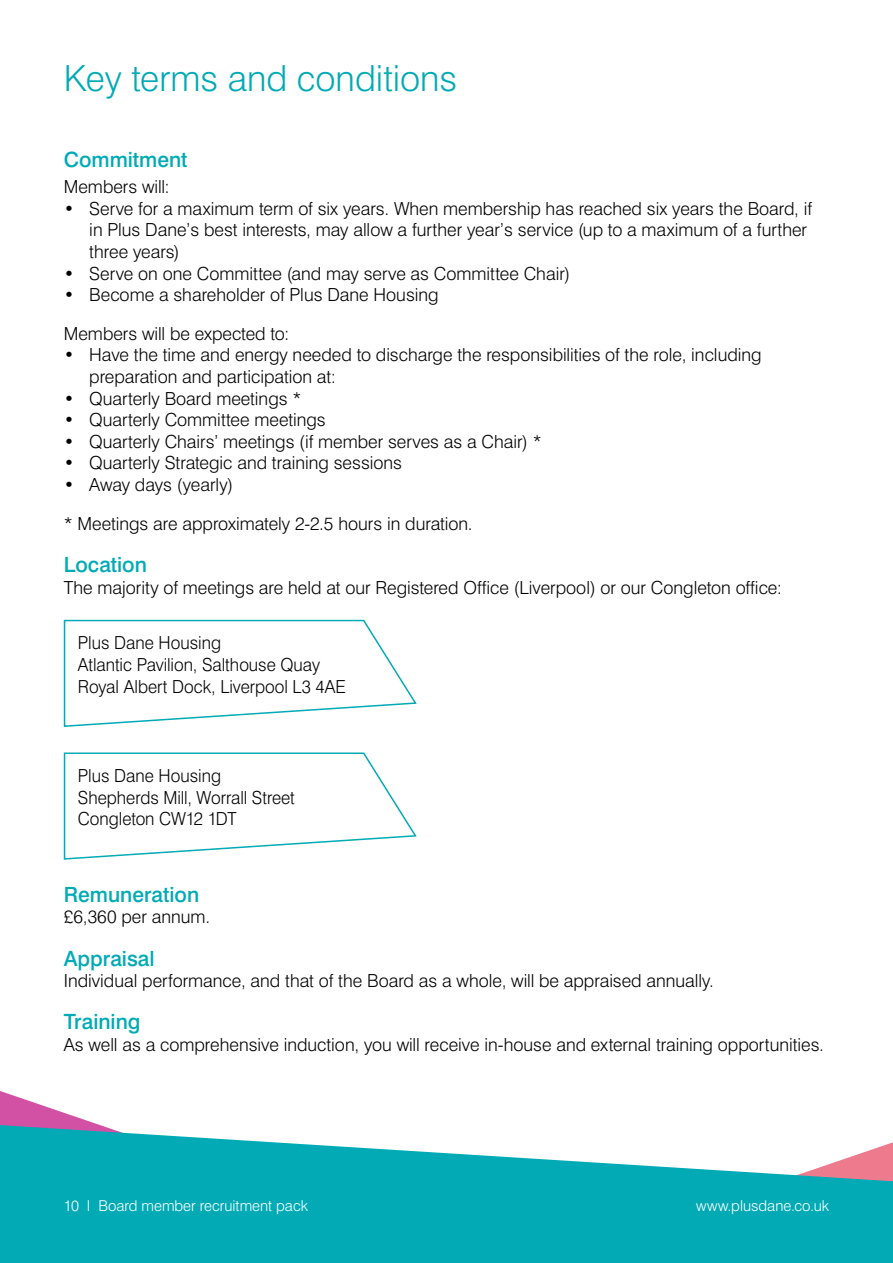
<style>
.page{position:relative;width:893px;height:1263px;background:#fff}
.page>*{position:absolute;margin:0;border:0;box-sizing:border-box;transform-origin:0 0}
.t1{font:300 36px "Swiss 721 BT";color:#01aab5}
.t2{font:500 21px "Swiss 721 BT";color:#01aab5}
.t3{font:300 18px/21.6px "Swiss 721 BT";color:#000}
.t4{font:300 18px/21.6px "Swiss 721 BT";color:#000;scale:.96 1}
.t5{font:300 15px "Swiss 721 BT";color:#fff}
</style>
<div class="page">
<svg style="left:0;top:1091px;width:85px;height:29px"></svg>
<svg style="left:0;top:1120px;width:893px;height:143px;fill:#01aab5"></svg>
<svg style="left:63px;top:619px;width:354px;height:108px"></svg>
<svg style="left:63px;top:752px;width:354px;height:108px"></svg>
<p class="t1" style="left:64px;top:56px;width:395px">Key terms and conditions</p>
<p class="t2" style="left:64px;top:147px;width:125px">Commitment</p>
<p class="t3" style="left:64px;top:176px;width:107px">Members will:</p>
<p class="t3" style="left:89px;top:197px;width:724px;text-indent:-26px">• Serve for a maximum term of six years. When membership has reached six years the Board, if in Plus Dane’s best interests, may allow a further year’s service (up to a maximum of a further three years)</p>
<p class="t3" style="left:64px;top:262px;width:508px">• Serve on one Committee (and may serve as Committee Chair)</p>
<p class="t3" style="left:64px;top:284px;width:376px">• Become a shareholder of Plus Dane Housing</p>
<p class="t3" style="left:64px;top:322px;width:227px">Members will be expected to:</p>
<p class="t3" style="left:89px;top:344px;width:674px;text-indent:-26px">• Have the time and energy needed to discharge the responsibilities of the role, including preparation and participation at:</p>
<p class="t3" style="left:64px;top:387px;width:239px">• Quarterly Board meetings *</p>
<p class="t3" style="left:64px;top:409px;width:263px">• Quarterly Committee meetings</p>
<p class="t3" style="left:64px;top:430px;width:479px">• Quarterly Chairs’ meetings (if member serves as a Chair) *</p>
<p class="t3" style="left:64px;top:452px;width:340px">• Quarterly Strategic and training sessions</p>
<p class="t3" style="left:64px;top:474px;width:171px">• Away days (yearly)</p>
<p class="t3" style="left:64px;top:512px;width:410px">* Meetings are approximately 2-2.5 hours in duration.</p>
<p class="t2" style="left:64px;top:552px;width:85px">Location</p>
<p class="t3" style="left:64px;top:576px;width:720px">The majority of meetings are held at our Registered Office (Liverpool) or our Congleton office:</p>
<p class="t4" style="left:78px;top:632px;width:151px">Plus Dane Housing</p>
<p class="t4" style="left:78px;top:654px;width:281px">Atlantic Pavilion, Salthouse Quay<br>Royal Albert Dock, Liverpool L3 4AE</p>
<p class="t4" style="left:78px;top:765px;width:151px">Plus Dane Housing</p>
<p class="t4" style="left:78px;top:786px;width:228px">Shepherds Mill, Worrall Street<br>Congleton CW12 1DT</p>
<p class="t2" style="left:64px;top:881px;width:137px">Remuneration</p>
<p class="t3" style="left:64px;top:906px;width:148px">£6,360 per annum.</p>
<p class="t2" style="left:64px;top:945px;width:92px">Appraisal</p>
<p class="t3" style="left:64px;top:970px;width:652px">Individual performance, and that of the Board as a whole, will be appraised annually.</p>
<p class="t2" style="left:64px;top:1009px;width:78px">Training</p>
<p class="t3" style="left:64px;top:1034px;width:762px">As well as a comprehensive induction, you will receive in-house and external training opportunities.</p>
<p class="t5" style="left:64px;top:1196px;width:246px">10 I Board member recruitment pack</p>
<p class="t5" style="left:696px;top:1196px;width:135px">www.plusdane.co.uk</p>
</div>
